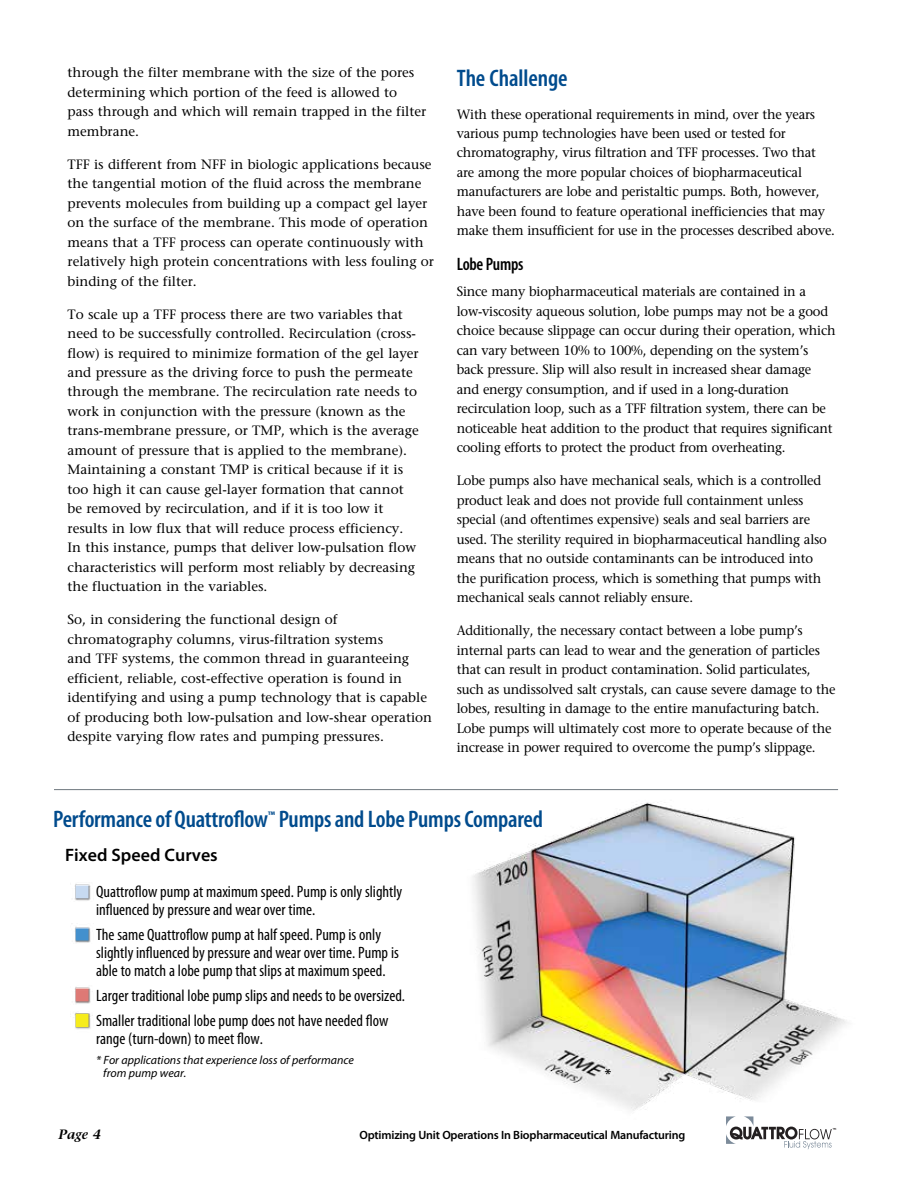
<style>
.page{position:relative;width:918px;height:1188px;background:#fff}
.page>*{position:absolute;margin:0;border:0;box-sizing:border-box;transform-origin:0 0}
.t1{font:600 condensed 24px "Myriad Pro";letter-spacing:-.01em;color:#004b8d}
.t2{font:600 18px "Myriad Pro";color:#000}
.t3{font:600 condensed 18px "Myriad Pro";letter-spacing:-.015em;color:#000;scale:.96 1}
.t4{font:condensed 16.5px/18px "Myriad Pro";color:#000}
.t5{font:600 14.85px "Myriad Pro";color:#000}
.t6{font:13.5px/19.5px "Stone Serif";letter-spacing:-.015em;color:#000;scale:.96 1}
.t7{font:13.5px/19.5px "Stone Serif";letter-spacing:-.015em;color:#000}
.t8{font:italic 600 13.5px "Stone Serif";color:#000}
.t9{font:italic 12px/13.5px "Myriad Pro";color:#000}
.t10{font:600 12px "Myriad Pro";letter-spacing:-.015em;color:#000}
</style>
<div class="page">
<svg style="left:726px;top:1135px;width:106px;height:14px"></svg>
<img style="left:75px;top:884px;width:16px;height:17px">
<img style="left:71px;top:923px;width:20px;height:20px">
<img style="left:74px;top:1013px;width:19px;height:17px">
<img style="left:75px;top:987px;width:16px;height:17px">
<img style="left:473px;top:802px;width:374px;height:333px">
<hr style="left:54px;top:789px;width:784px;height:1px;background:#7e868c">
<p class="t7" style="left:68px;top:63px;width:360px">through the filter membrane with the size of the pores determining which portion of the feed is allowed to pass through and which will remain trapped in the filter membrane.</p>
<p class="t7" style="left:68px;top:154px;width:368px">TFF is different from NFF in biologic applications because the tangential motion of the fluid across the membrane prevents molecules from building up a compact gel layer on the surface of the membrane. This mode of operation means that a TFF process can operate continuously with relatively high protein concentrations with less fouling or binding of the filter.</p>
<p class="t7" style="left:68px;top:304px;width:353px">To scale up a TFF process there are two variables that need to be successfully controlled. Recirculation (cross&shy;flow) is required to minimize formation of the gel layer and pressure as the driving force to push the permeate through the membrane. The recirculation rate needs to work in conjunction with the pressure (known as the trans-membrane pressure, or TMP, which is the average amount of pressure that is applied to the membrane).<br>Maintaining a constant TMP is critical because if it is too high it can cause gel-layer formation that cannot be removed by recirculation, and if it is too low it results in low flux that will reduce process efficiency.<br>In this instance, pumps that deliver low-pulsation flow characteristics will perform most reliably by decreasing the fluctuation in the variables.</p>
<p class="t7" style="left:68px;top:610px;width:366px">So, in considering the functional design of chromatography columns, virus-filtration systems<br>and TFF systems, the common thread in guaranteeing efficient, reliable, cost-effective operation is found in identifying and using a pump technology that is capable of producing both low-pulsation and low-shear operation despite varying flow rates and pumping pressures.</p>
<h1 class="t1" style="left:457px;top:64px;width:112px">The Challenge</h1>
<p class="t6" style="left:457px;top:104px;width:395px">With these operational requirements in mind, over the years various pump technologies have been used or tested for chromatography, virus filtration and TFF processes. Two that are among the more popular choices of biopharmaceutical manufacturers are lobe and peristaltic pumps. Both, however, have been found to feature operational inefficiencies that may make them insufficient for use in the processes described above.</p>
<h2 class="t3" style="left:457px;top:254px;width:71px">Lobe Pumps</h2>
<p class="t6" style="left:457px;top:282px;width:396px">Since many biopharmaceutical materials are contained in a low-viscosity aqueous solution, lobe pumps may not be a good choice because slippage can occur during their operation, which can vary between 10% to 100%, depending on the system’s back pressure. Slip will also result in increased shear damage and energy consumption, and if used in a long-duration recirculation loop, such as a TFF filtration system, there can be noticeable heat addition to the product that requires significant cooling efforts to protect the product from overheating.</p>
<p class="t6" style="left:457px;top:471px;width:387px">Lobe pumps also have mechanical seals, which is a controlled product leak and does not provide full containment unless special (and oftentimes expensive) seals and seal barriers are used. The sterility required in biopharmaceutical handling also means that no outside contaminants can be introduced into the purification process, which is something that pumps with mechanical seals cannot reliably ensure.</p>
<p class="t6" style="left:457px;top:621px;width:396px">Additionally, the necessary contact between a lobe pump’s internal parts can lead to wear and the generation of particles that can result in product contamination. Solid particulates, such as undissolved salt crystals, can cause severe damage to the lobes, resulting in damage to the entire manufacturing batch.<br>Lobe pumps will ultimately cost more to operate because of the increase in power required to overcome the pump’s slippage.</p>
<h1 class="t1" style="left:53px;top:806px;width:491px">Performance of Quattroflow<sup>™</sup> Pumps and Lobe Pumps Compared</h1>
<h2 class="t2" style="left:65px;top:845px;width:154px">Fixed Speed Curves</h2>
<p class="t4" style="left:96px;top:883px;width:308px">Quattroflow pump at maximum speed. Pump is only slightly influenced by pressure and wear over time.</p>
<p class="t4" style="left:96px;top:925px;width:304px">The same Quattroflow pump at half speed. Pump is only slightly influenced by pressure and wear over time. Pump is able to match a lobe pump that slips at maximum speed.</p>
<p class="t4" style="left:96px;top:983px;width:311px;line-height:24.8px">Larger traditional lobe pump slips and needs to be oversized.<br>Smaller traditional lobe pump does not have needed flow</p>
<p class="t4" style="left:96px;top:1029px;width:168px">range (turn-down) to meet flow.</p>
<p class="t9" style="left:103px;top:1053px;width:252px;text-indent:-7px">* For applications that experience loss of performance from pump wear.</p>
<p class="t5" style="left:605px;top:1066px;width:8px">*</p>
<p class="t8" style="left:58px;top:1126px;width:44px">Page 4</p>
<p class="t10" style="left:359px;top:1128px;width:327px">Optimizing Unit Operations In Biopharmaceutical Manufacturing</p>
</div>
